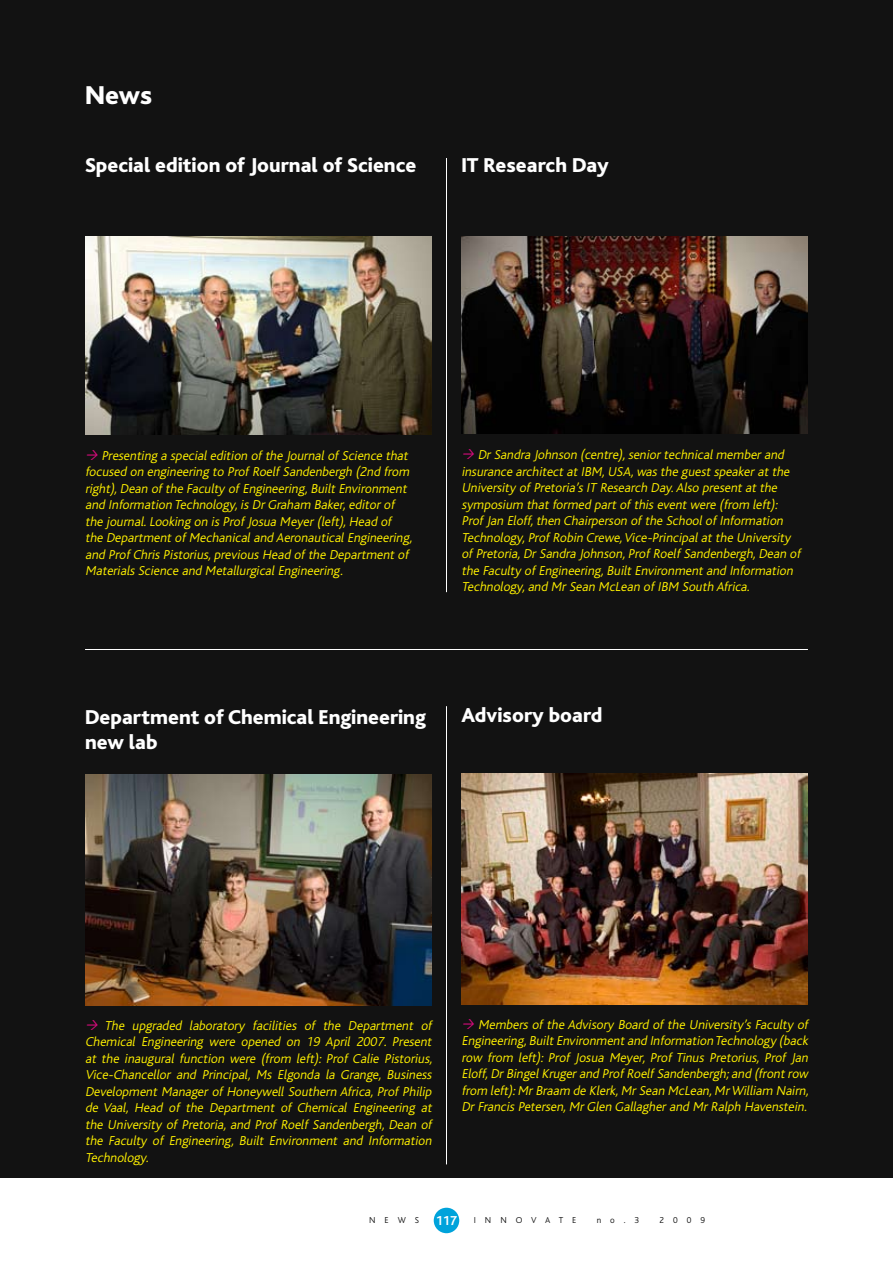
<style>
.page{position:relative;width:893px;height:1263px;background:#fff}
.page>*{position:absolute;margin:0;border:0;box-sizing:border-box;transform-origin:0 0}
.t1{font:800 27px "Bliss";color:#fff}
.t2{font:800 21px/25.2px "Bliss";color:#fff}
.t3{font:italic 300 13.5px/16.5px "Bliss";letter-spacing:-.01em;color:#fff100}
.t4{font:300 9px "Bliss";letter-spacing:1em;color:#121212}
.s1{font-weight:700;font-size:13.5px;color:#fff}
</style>
<div class="page">
<div style="left:434px;top:1208px;width:25px;height:25px;background:#00a3db;border-radius:50%"></div>
<div style="left:0;top:0;width:893px;height:1178px;background:#121212"></div>
<img style="left:85px;top:237px;width:347px;height:197px">
<img style="left:85px;top:775px;width:347px;height:231px">
<img style="left:461px;top:773px;width:347px;height:231px">
<img style="left:461px;top:237px;width:347px;height:196px">
<hr style="left:85px;top:649px;width:723px;height:1px;background:#fff">
<hr style="left:446px;top:158px;width:1px;height:434px;background:#fff">
<hr style="left:446px;top:706px;width:1px;height:458px;background:#fff">
<h1 class="t1" style="left:85px;top:81px;width:69px">News</h1>
<h2 class="t2" style="left:85px;top:153px;width:333px">Special edition of Journal of Science</h2>
<h2 class="t2" style="left:461px;top:153px;width:149px">IT Research Day</h2>
<p class="t3" style="left:85px;top:447px;width:331px;text-indent:16px">Presenting a specialedition ofthe JournalofScience that focused on engineering to ProfRoelfSandenbergh (2nd from right),Dean ofthe Faculty ofEngineering,BuiltEnvironment and Information Technology,is DrGraham Baker,editorof the journal.Looking on is ProfJosua Meyer(left),Head of the DepartmentofMechanicaland AeronauticalEngineering, and ProfChris Pistorius,previous Head ofthe Departmentof Materials Science and MetallurgicalEngineering.</p>
<p class="t3" style="left:461px;top:447px;width:343px;text-indent:16px">DrSandra Johnson (centre),seniortechnicalmemberand insurance architectatIBM,USA,was the guestspeakeratthe University ofPretoria’s IT Research Day.Also presentatthe symposium thatformed partofthis eventwere (from left):<br>ProfJan Eloff,then Chairperson ofthe SchoolofInformation Technology,ProfRobin Crewe,Vice-Principalatthe University ofPretoria,DrSandra Johnson,ProfRoelfSandenbergh,Dean of the Faculty ofEngineering,BuiltEnvironmentand Information Technology,and MrSean McLean ofIBM South Africa.</p>
<h2 class="t2" style="left:85px;top:705px;width:343px">Department of Chemical Engineering new lab</h2>
<h2 class="t2" style="left:461px;top:703px;width:143px">Advisory board</h2>
<p class="t3" style="left:85px;top:1017px;width:351px;text-align:justify;text-indent:19px">The upgraded laboratory facilities of the Department of Chemical Engineering were opened on 19 April 2007. Present at the inaugural function were (from left): Prof Calie Pistorius, Vice-Chancellor and Principal, Ms Elgonda la Grange, Business Development Manager of Honeywell Southern Africa, Prof Philip de Vaal, Head of the Department of Chemical Engineering at the University of Pretoria, and Prof Roelf Sandenbergh, Dean of the Faculty of Engineering, Built Environment and Information Technology.</p>
<p class="t3" style="left:461px;top:1016px;width:351px;text-align:justify;text-indent:17px">Members of the Advisory Board of the University ’s Faculty of Engineering,BuiltEnvironmentand Information Technology (back row from left): Prof Josua Meyer, Prof Tinus Pretorius, Prof Jan Eloff,DrBingelKrugerand ProfRoelfSandenbergh;and (frontrow from left):MrBraam de Klerk,MrSean McLean,MrWilliam Nairn, DrFrancis Petersen,MrGlen Gallagherand MrRalph Havenstein.</p>
<p class="t4" style="left:369px;top:1215px;width:52px">NEWS</p>
<p class="t4" style="left:436px;top:1215px;width:142px"><span class="s1">117</span> INNOVATE</p>
<p class="t4" style="left:597px;top:1215px;width:44px">no.3</p>
<p class="t4" style="left:659px;top:1215px;width:47px">2009</p>
</div>
